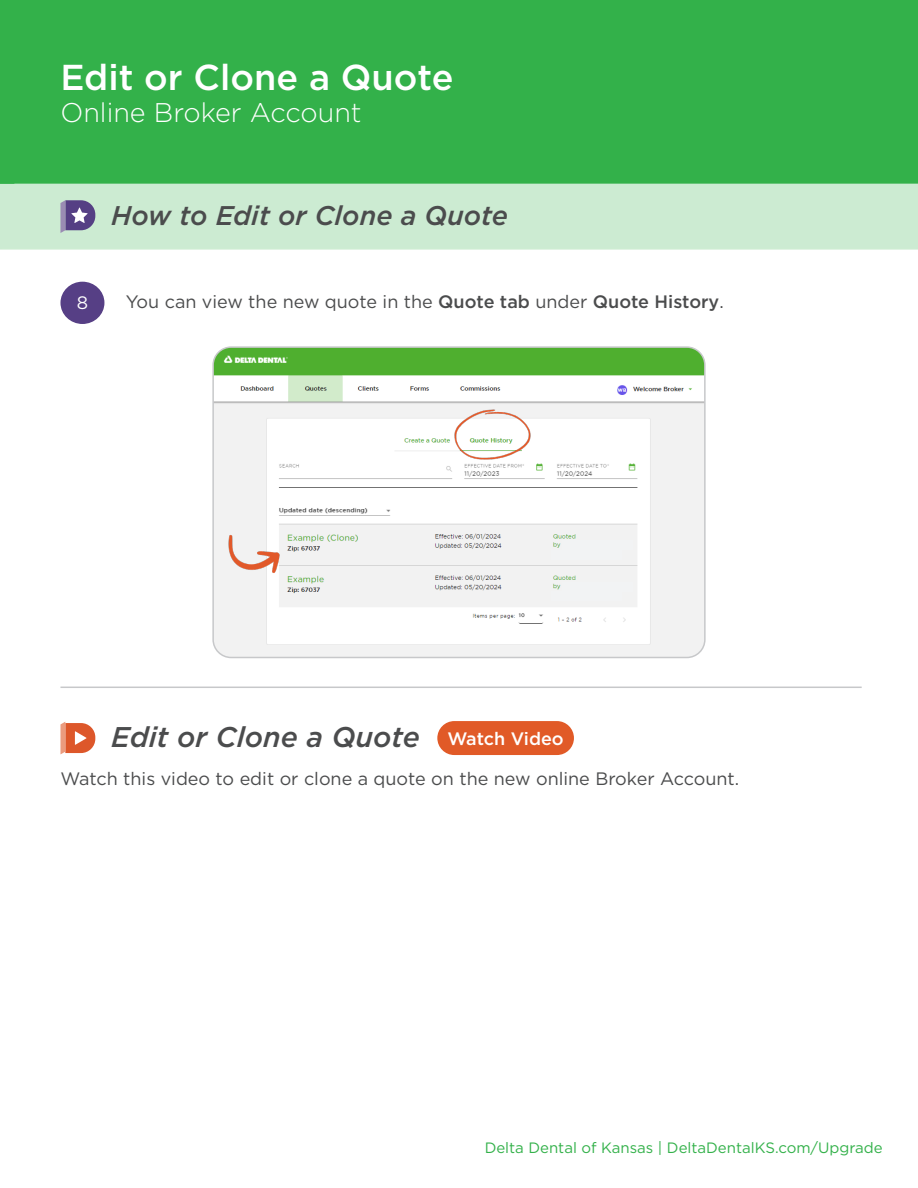
<style>
.page{position:relative;width:918px;height:1188px;background:#fff}
.page>*{position:absolute;margin:0;border:0;box-sizing:border-box;transform-origin:0 0}
.t1{font:500 36px "Gotham";color:#fff}
.t2{font:italic 500 28.5px "Gotham";color:#4b4c4d}
.t3{font:italic 500 27px "Gotham";color:#4b4c4d}
.t4{font:300 27px "Gotham";color:#fff}
.t5{font:18px "Gotham";color:#4b4c4d}
.t6{font:500 18px "Gotham";color:#fff}
.t7{font:18px "Gotham";color:#fff}
.t8{font:15px "Gotham";color:#33b14a}
.s1{font-weight:500}
</style>
<div class="page">
<div style="left:0;top:0;width:918px;height:184px;background:#33b14a"></div>
<div style="left:0;top:184px;width:918px;height:66px;background:#ccebd2"></div>
<svg style="left:60px;top:200px;width:35px;height:33px"></svg>
<svg style="left:60px;top:722px;width:35px;height:32px"></svg>
<div style="left:61px;top:282px;width:43px;height:41px;background:#563f85;border-radius:50%"></div>
<div style="left:60px;top:282px;width:44px;height:42px;border:2px solid #563f85;border-radius:50%"></div>
<div style="left:437px;top:721px;width:137px;height:34px;background:#e15a27;border-radius:17px"></div>
<img style="left:215px;top:349px;width:488px;height:306px">
<div style="left:212px;top:346px;width:494px;height:312px;border:2px solid #c7c8ca;border-radius:18px"></div>
<img style="left:454px;top:395px;width:77px;height:74px">
<img style="left:212px;top:517px;width:77px;height:77px">
<hr style="left:60px;top:687px;width:802px;height:1px;background:#c7c8ca">
<div style="left:562px;top:541px;width:71px;height:9px;background:#f2f3f4"></div>
<div style="left:551px;top:550px;width:70px;height:9px;background:#f2f3f4"></div>
<div style="left:562px;top:582px;width:71px;height:9px;background:#f2f3f4"></div>
<div style="left:551px;top:591px;width:70px;height:10px;background:#f2f3f4"></div>
<p class="t1" style="left:60px;top:53px;width:395px">Edit or Clone a Quote</p>
<p class="t4" style="left:60px;top:95px;width:303px">Online Broker Account</p>
<p class="t3" style="left:111px;top:197px;width:398px">How to Edit or Clone a Quote</p>
<p class="t7" style="left:77px;top:291px;width:13px">8</p>
<p class="t5" style="left:126px;top:291px;width:600px">You can view the new quote in the <span class="s1">Quote tab</span> under <span class="s1">Quote History</span>.</p>
<p class="t2" style="left:111px;top:719px;width:310px">Edit or Clone a Quote</p>
<p class="t5" style="left:60px;top:767px;width:680px">Watch this video to edit or clone a quote on the new online Broker Account.</p>
<p class="t6" style="left:447px;top:727px;width:118px">Watch Video</p>
<p class="t8" style="left:485px;top:1139px;width:400px">Delta Dental of Kansas | DeltaDentalKS.com/Upgrade</p>
</div>
